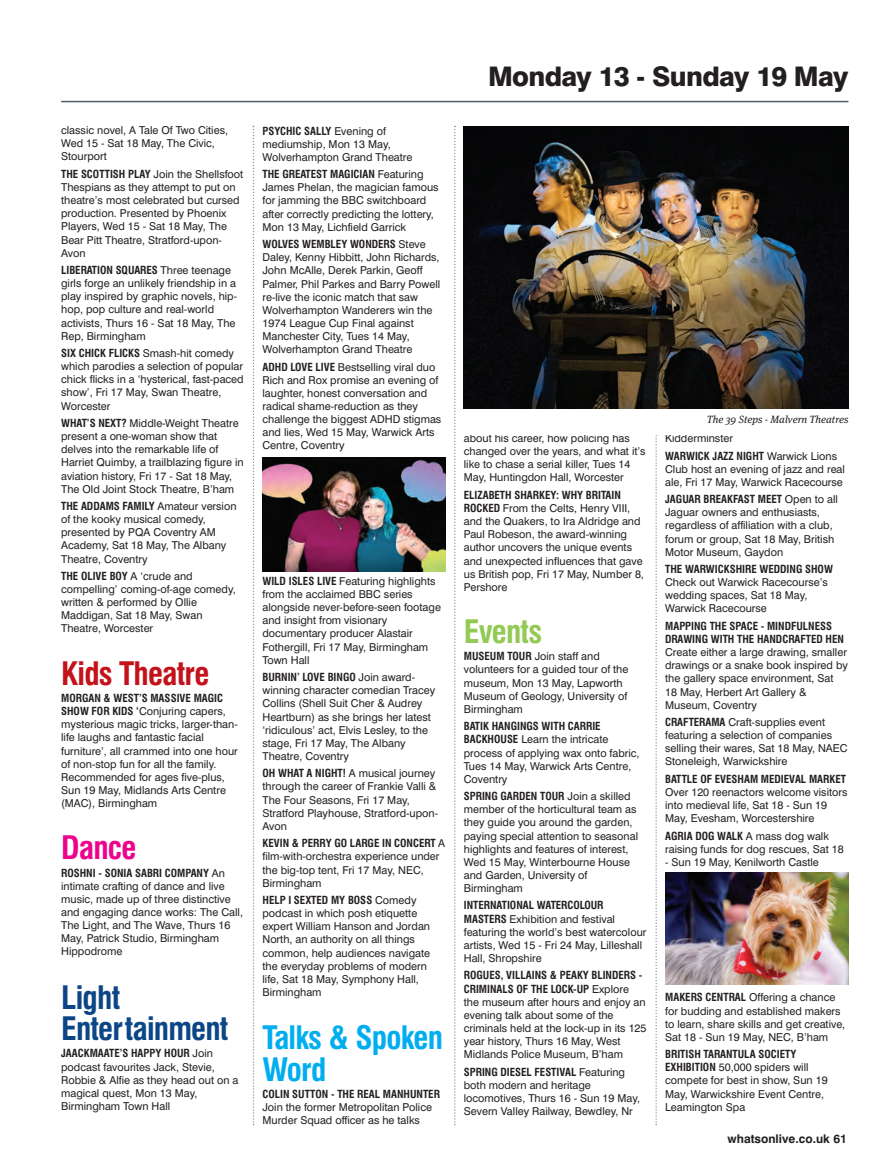
<style>
.page{position:relative;width:886px;height:1162px;background:#fff}
.page>*{position:absolute;margin:0;border:0;box-sizing:border-box;transform-origin:0 0}
.t1{font:700 condensed 31.5px/31.5px "Swiss 721 BT";letter-spacing:-.025em;color:#0c4686}
.t2{font:700 condensed 31.5px/31.5px "Swiss 721 BT";letter-spacing:-.025em;color:#00aeef}
.t3{font:700 condensed 31.5px "Swiss 721 BT";letter-spacing:-.025em;color:#c4121a}
.t4{font:700 condensed 31.5px "Swiss 721 BT";letter-spacing:-.025em;color:#93ca54}
.t5{font:700 condensed 31.5px "Swiss 721 BT";letter-spacing:-.025em;color:#ed028c}
.t6{font:800 27px "Swiss 721 BT";letter-spacing:-.025em;color:#231f20}
.t7{font:700 12px "Swiss 721 BT";color:#231f20}
.t8{font:10.8px/13.2px "Swiss 721 BT";color:#231f20}
.t9{font:italic 10.5px "Meta Serif";color:#231f20}
.s1{font-weight:700;font-stretch:condensed}
</style>
<div class="page">
<hr style="left:61px;top:101px;width:787px;height:1px;background:#4f606d">
<svg style="left:253px;top:126px;width:1px;height:999px"></svg>
<svg style="left:454px;top:126px;width:1px;height:999px"></svg>
<svg style="left:655px;top:435px;width:1px;height:690px"></svg>
<img style="left:463px;top:126px;width:385px;height:283px">
<img style="left:262px;top:457px;width:183px;height:114px">
<img style="left:665px;top:872px;width:183px;height:113px">
<p class="t8" style="left:61px;top:125px;width:168px">classic novel, A Tale Of Two Cities,<br>Wed 15 - Sat 18 May, The Civic,<br>Stourport</p>
<p class="t8" style="left:61px;top:168px;width:184px"><span class="s1">THE SCOTTISH PLAY</span> Join the Shellsfoot<br>Thespians as they attempt to put on theatre’s most celebrated but cursed production. Presented by Phoenix<br>Players, Wed 15 - Sat 18 May, The<br>Bear Pitt Theatre, Stratford-upon-<br>Avon</p>
<p class="t8" style="left:61px;top:264px;width:177px"><span class="s1">LIBERATION SQUARES</span> Three teenage girls forge an unlikely friendship in a play inspired by graphic novels, hip&shy;hop, pop culture and real-world activists, Thurs 16 - Sat 18 May, The<br>Rep, Birmingham</p>
<p class="t8" style="left:61px;top:347px;width:184px"><span class="s1">SIX CHICK FLICKS</span> Smash-hit comedy which parodies a selection of popular chick flicks in a ‘hysterical, fast-paced show’, Fri 17 May, Swan Theatre,<br>Worcester</p>
<p class="t8" style="left:61px;top:417px;width:184px"><span class="s1">WHAT’S NEXT?</span> Middle-Weight Theatre present a one-woman show that delves into the remarkable life of Harriet Quimby, a trailblazing figure in aviation history, Fri 17 - Sat 18 May, The Old Joint Stock Theatre, B’ham</p>
<p class="t8" style="left:61px;top:500px;width:177px"><span class="s1">THE ADDAMS FAMILY</span> Amateur version of the kooky musical comedy, presented by PQA Coventry AM<br>Academy, Sat 18 May, The Albany<br>Theatre, Coventry</p>
<p class="t8" style="left:61px;top:570px;width:176px"><span class="s1">THE OLIVE BOY</span> A ‘crude and compelling’ coming-of-age comedy, written &amp; performed by Ollie<br>Maddigan, Sat 18 May, Swan<br>Theatre, Worcester</p>
<p class="t3" style="left:61px;top:660px;width:150px">Kids Theatre</p>
<p class="t8" style="left:61px;top:692px;width:178px"><span class="s1">MORGAN &amp; WEST’S MASSIVE MAGIC<br>SHOW FOR KIDS ‘</span>Conjuring capers, mysterious magic tricks, larger-than&shy;life laughs and fantastic facial furniture’, all crammed into one hour of non-stop fun for all the family.<br>Recommended for ages five-plus,<br>Sun 19 May, Midlands Arts Centre (MAC), Birmingham</p>
<p class="t5" style="left:61px;top:834px;width:77px">Dance</p>
<p class="t8" style="left:61px;top:867px;width:183px"><span class="s1">ROSHNI - SONIA SABRI COMPANY</span> An intimate crafting of dance and live music, made up of three distinctive and engaging dance works: The Call,<br>The Light, and The Wave, Thurs 16<br>May, Patrick Studio, Birmingham<br>Hippodrome</p>
<p class="t1" style="left:61px;top:983px;width:169px">Light<br>Entertainment</p>
<p class="t8" style="left:61px;top:1047px;width:179px"><span class="s1">JAACKMAATE’S HAPPY HOUR</span> Join podcast favourites Jack, Stevie,<br>Robbie &amp; Alfie as they head out on a magical quest, Mon 13 May,<br>Birmingham Town Hall</p>
<p class="t8" style="left:262px;top:125px;width:151px"><span class="s1">PSYCHIC SALLY</span> Evening of mediumship, Mon 13 May,<br>Wolverhampton Grand Theatre</p>
<p class="t8" style="left:262px;top:169px;width:178px"><span class="s1">THE GREATEST MAGICIAN</span> Featuring James Phelan, the magician famous for jamming the BBC switchboard after correctly predicting the lottery, Mon 13 May, Lichfield Garrick</p>
<p class="t8" style="left:262px;top:239px;width:179px"><span class="s1">WOLVES WEMBLEY WONDERS</span> Steve<br>Daley, Kenny Hibbitt, John Richards,<br>John McAlle, Derek Parkin, Geoff<br>Palmer, Phil Parkes and Barry Powell re-live the iconic match that saw<br>Wolverhampton Wanderers win the<br>1974 League Cup Final against<br>Manchester City, Tues 14 May,<br>Wolverhampton Grand Theatre</p>
<p class="t8" style="left:262px;top:361px;width:180px"><span class="s1">ADHD LOVE LIVE</span> Bestselling viral duo<br>Rich and Rox promise an evening of laughter, honest conversation and radical shame-reduction as they challenge the biggest ADHD stigmas and lies, Wed 15 May, Warwick Arts<br>Centre, Coventry</p>
<p class="t8" style="left:262px;top:575px;width:180px"><span class="s1">WILD ISLES LIVE</span> Featuring highlights from the acclaimed BBC series alongside never-before-seen footage and insight from visionary documentary producer Alastair<br>Fothergill, Fri 17 May, Birmingham<br>Town Hall</p>
<p class="t8" style="left:262px;top:671px;width:174px"><span class="s1">BURNIN’ LOVE BINGO</span> Join award&shy;winning character comedian Tracey<br>Collins (Shell Suit Cher &amp; Audrey<br>Heartburn) as she brings her latest ‘ridiculous’ act, Elvis Lesley, to the stage, Fri 17 May, The Albany<br>Theatre, Coventry</p>
<p class="t8" style="left:262px;top:767px;width:177px"><span class="s1">OH WHAT A NIGHT!</span> A musical journey through the career of Frankie Valli &amp;<br>The Four Seasons, Fri 17 May,<br>Stratford Playhouse, Stratford-upon-<br>Avon</p>
<p class="t8" style="left:262px;top:837px;width:184px"><span class="s1">KEVIN &amp; PERRY GO LARGE IN CONCERT</span> A film-with-orchestra experience under the big-top tent, Fri 17 May, NEC,<br>Birmingham</p>
<p class="t8" style="left:262px;top:894px;width:169px"><span class="s1">HELP I SEXTED MY BOSS</span> Comedy podcast in which posh etiquette expert William Hanson and Jordan<br>North, an authority on all things common, help audiences navigate the everyday problems of modern life, Sat 18 May, Symphony Hall,<br>Birmingham</p>
<p class="t2" style="left:262px;top:1023px;width:182px">Talks &amp; Spoken<br>Word</p>
<p class="t8" style="left:262px;top:1088px;width:179px"><span class="s1">COLIN SUTTON - THE REAL MANHUNTER<br></span>Join the former Metropolitan Police<br>Murder Squad officer as he talks</p>
<p class="t6" style="left:488px;top:66px;width:362px">Monday 13 - Sunday 19 May</p>
<p class="t8" style="left:463px;top:432px;width:183px">about his career, how policing has changed over the years, and what it’s like to chase a serial killer, Tues 14<br>May, Huntingdon Hall, Worcester</p>
<p class="t8" style="left:463px;top:489px;width:181px"><span class="s1">ELIZABETH SHARKEY: WHY BRITAIN<br>ROCKED</span> From the Celts, Henry VIII, and the Quakers, to Ira Aldridge and<br>Paul Robeson, the award-winning author uncovers the unique events and unexpected influences that gave us British pop, Fri 17 May, Number 8,<br>Pershore</p>
<p class="t4" style="left:463px;top:618px;width:80px">Events</p>
<p class="t8" style="left:463px;top:650px;width:166px"><span class="s1">MUSEUM TOUR</span> Join staff and volunteers for a guided tour of the museum, Mon 13 May, Lapworth<br>Museum of Geology, University of<br>Birmingham</p>
<p class="t8" style="left:463px;top:720px;width:177px"><span class="s1">BATIK HANGINGS WITH CARRIE<br>BACKHOUSE</span> Learn the intricate process of applying wax onto fabric,<br>Tues 14 May, Warwick Arts Centre,<br>Coventry</p>
<p class="t8" style="left:463px;top:790px;width:176px"><span class="s1">SPRING GARDEN TOUR</span> Join a skilled member of the horticultural team as they guide you around the garden, paying special attention to seasonal highlights and features of interest,<br>Wed 15 May, Winterbourne House and Garden, University of<br>Birmingham</p>
<p class="t8" style="left:463px;top:900px;width:184px"><span class="s1">INTERNATIONAL WATERCOLOUR<br>MASTERS</span> Exhibition and festival featuring the world’s best watercolour artists, Wed 15 - Fri 24 May, Lilleshall<br>Hall, Shropshire</p>
<p class="t8" style="left:463px;top:969px;width:184px"><span class="s1">ROGUES, VILLAINS &amp; PEAKY BLINDERS - CRIMINALS OF THE LOCK-UP</span> Explore the museum after hours and enjoy an evening talk about some of the criminals held at the lock-up in its 125 year history, Thurs 16 May, West Midlands Police Museum, B’ham</p>
<p class="t8" style="left:463px;top:1066px;width:178px"><span class="s1">SPRING DIESEL FESTIVAL</span> Featuring both modern and heritage locomotives, Thurs 16 - Sun 19 May,<br>Severn Valley Railway, Bewdley, Nr</p>
<p class="t9" style="left:706px;top:416px;width:143px">The 39 Steps - Malvern Theatres</p>
<p class="t8" style="left:665px;top:432px;width:69px">Kidderminster</p>
<p class="t8" style="left:665px;top:450px;width:181px"><span class="s1">WARWICK JAZZ NIGHT</span> Warwick Lions<br>Club host an evening of jazz and real ale, Fri 17 May, Warwick Racecourse</p>
<p class="t8" style="left:665px;top:493px;width:174px"><span class="s1">JAGUAR BREAKFAST MEET</span> Open to all<br>Jaguar owners and enthusiasts, regardless of affiliation with a club, forum or group, Sat 18 May, British<br>Motor Museum, Gaydon</p>
<p class="t8" style="left:665px;top:563px;width:169px"><span class="s1">THE WARWICKSHIRE WEDDING SHOW<br></span>Check out Warwick Racecourse’s wedding spaces, Sat 18 May,<br>Warwick Racecourse</p>
<p class="t8" style="left:665px;top:620px;width:184px"><span class="s1">MAPPING THE SPACE - MINDFULNESS<br>DRAWING WITH THE HANDCRAFTED HEN<br></span>Create either a large drawing, smaller drawings or a snake book inspired by the gallery space environment, Sat<br>18 May, Herbert Art Gallery &amp;<br>Museum, Coventry</p>
<p class="t8" style="left:665px;top:716px;width:184px"><span class="s1">CRAFTERAMA</span> Craft-supplies event featuring a selection of companies selling their wares, Sat 18 May, NAEC Stoneleigh, Warwickshire</p>
<p class="t8" style="left:665px;top:773px;width:184px"><span class="s1">BATTLE OF EVESHAM MEDIEVAL MARKET </span>Over 120 reenactors welcome visitors into medieval life, Sat 18 - Sun 19<br>May, Evesham, Worcestershire</p>
<p class="t8" style="left:665px;top:830px;width:180px"><span class="s1">AGRIA DOG WALK</span> A mass dog walk raising funds for dog rescues, Sat 18</p>
<p class="t8" style="left:665px;top:856px;width:155px">- Sun 19 May, Kenilworth Castle</p>
<p class="t8" style="left:665px;top:991px;width:181px"><span class="s1">MAKERS CENTRAL</span> Offering a chance for budding and established makers to learn, share skills and get creative, Sat 18 - Sun 19 May, NEC, B’ham</p>
<p class="t8" style="left:665px;top:1048px;width:164px"><span class="s1">BRITISH TARANTULA SOCIETY<br>EXHIBITION</span> 50,000 spiders will compete for best in show, Sun 19<br>May, Warwickshire Event Centre,<br>Leamington Spa</p>
<p class="t7" style="left:727px;top:1133px;width:121px">whatsonlive.co.uk 61</p>
</div>
